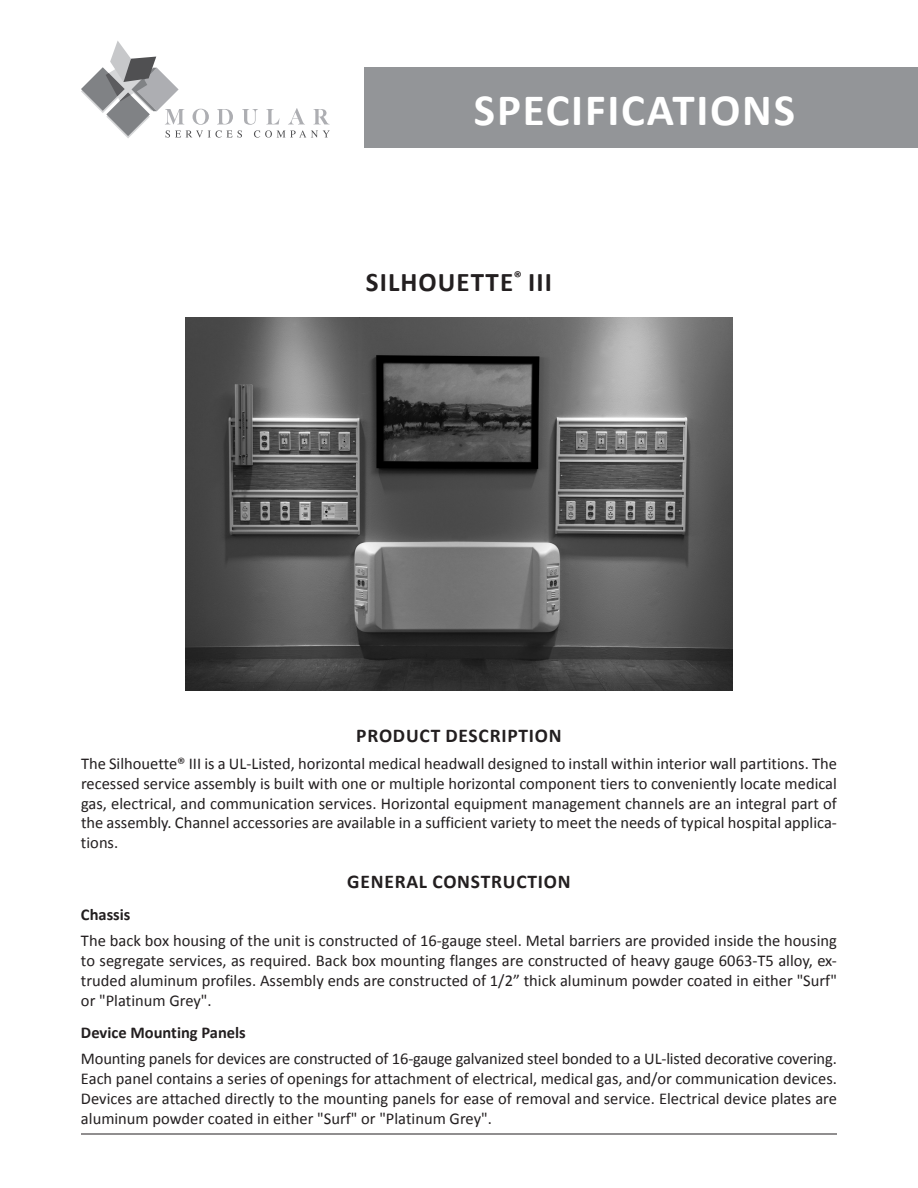
<style>
.page{position:relative;width:918px;height:1188px;background:#fff}
.page>*{position:absolute;margin:0;border:0;box-sizing:border-box;transform-origin:0 0}
.t1{font:700 45px "Calibri";letter-spacing:.04em;color:#fff}
.t2{font:700 27px "Calibri";letter-spacing:.04em;color:#231f20}
.t3{font:700 19.5px "Calibri";letter-spacing:.04em;color:#231f20}
.t4{font:16.5px/19.8px "Calibri";color:#231f20;text-align:justify}
.t5{font:700 16.5px "Calibri";color:#231f20}
</style>
<div class="page">
<hr style="left:81px;top:1134px;width:756px;height:1px;background:#231f20">
<div style="left:365px;top:67px;width:553px;height:81px;background:#939598"></div>
<svg style="left:81px;top:41px;width:249px;height:97px"></svg>
<img style="left:185px;top:318px;width:548px;height:373px">
<h1 class="t1" style="left:474px;top:94px;width:323px">SPECIFICATIONS</h1>
<h2 class="t2" style="left:366px;top:273px;width:188px">SILHOUETTE<sup>®</sup> III</h2>
<p class="t3" style="left:356px;top:729px;width:207px">PRODUCT DESCRIPTION</p>
<p class="t4" style="left:81px;top:755px;width:758px">The Silhouette® III is a UL‐Listed, horizontal medical headwall designed to install within interior wall partitions. The recessed service assembly is built with one or multiple horizontal component tiers to conveniently locate medical gas, electrical, and communication services. Horizontal equipment management channels are an integral part of the assembly. Channel accessories are available in a sufficient variety to meet the needs of typical hospital applica‐ tions.</p>
<p class="t3" style="left:347px;top:874px;width:225px">GENERAL CONSTRUCTION</p>
<p class="t5" style="left:81px;top:908px;width:51px">Chassis</p>
<p class="t4" style="left:81px;top:932px;width:757px">The back box housing of the unit is constructed of 16‐gauge steel. Metal barriers are provided inside the housing to segregate services, as required. Back box mounting flanges are constructed of heavy gauge 6063‐T5 alloy, ex‐ truded aluminum profiles. Assembly ends are constructed of 1/2” thick aluminum powder coated in either "Surf" or "Platinum Grey".</p>
<p class="t5" style="left:81px;top:1026px;width:166px">Device Mounting Panels</p>
<p class="t4" style="left:81px;top:1050px;width:758px">Mounting panels for devices are constructed of 16‐gauge galvanized steel bonded to a UL‐listed decorative covering.<br>Each panel contains a series of openings for attachment of electrical, medical gas, and/or communication devices.<br>Devices are attached directly to the mounting panels for ease of removal and service. Electrical device plates are aluminum powder coated in either "Surf" or "Platinum Grey".</p>
</div>
